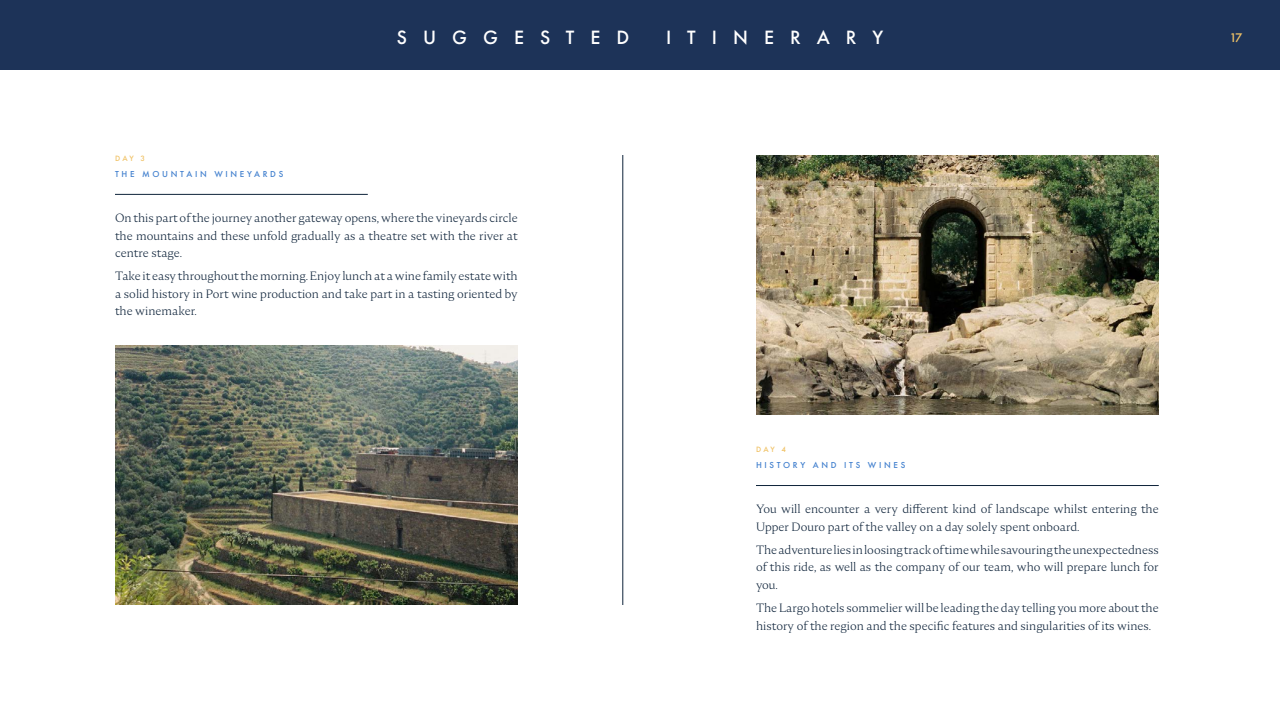
<style>
.page{position:relative;width:1280px;height:720px;background:#fff}
.page>*{position:absolute;margin:0;border:0;box-sizing:border-box;transform-origin:0 0}
.t1{font:500 20px "Futura PT";letter-spacing:.8em;color:#fff}
.t2{font:500 13px "Futura PT";color:#f0c266}
.t3{font:300 12px/17.5px "Nocturne Serif";color:#0e233a;text-align:justify}
.t4{font:500 9px "Futura PT";letter-spacing:.3em;color:#4582cf}
.t5{font:500 8px "Futura PT";letter-spacing:.26em;color:#f0c266}
</style>
<div class="page">
<div style="left:0;top:0;width:1280px;height:70px;background:#1d3358"></div>
<img style="left:115px;top:346px;width:403px;height:259px">
<hr style="left:623px;top:155px;width:1px;height:450px;background:#0e233a">
<img style="left:756px;top:155px;width:403px;height:259px">
<hr style="left:115px;top:194px;width:253px;height:1px;background:#0e233a">
<hr style="left:756px;top:485px;width:403px;height:1px;background:#0e233a">
<p class="t5" style="left:115px;top:154px;width:32px">DAY 3</p>
<p class="t4" style="left:115px;top:168px;width:170px">THE MOUNTAIN WINEYARDS</p>
<h1 class="t1" style="left:597px;top:22px;width:128px">LARGO</h1>
<p class="t2" style="left:1230px;top:30px;width:14px">17</p>
<h1 class="t1" style="left:397px;top:25px;width:234px">SUGGESTED</h1>
<h1 class="t1" style="left:666px;top:25px;width:219px">ITINERARY</h1>
<p class="t3" style="left:115px;top:210px;width:404px">On this part of the journey another gateway opens, where the vineyards circle the mountains and these unfold gradually as a theatre set with the river at centre stage.</p>
<p class="t3" style="left:115px;top:268px;width:404px">Take it easy throughout the morning. Enjoy lunch at a wine family estate with a solid history in Port wine production and take part in a tasting oriented by the winemaker.</p>
<p class="t5" style="left:756px;top:445px;width:32px">DAY 4</p>
<p class="t4" style="left:756px;top:459px;width:151px">HISTORY AND ITS WINES</p>
<p class="t3" style="left:756px;top:501px;width:404px">You will encounter a very different kind of landscape whilst entering the<br>Upper Douro part of the valley on a day solely spent onboard.</p>
<p class="t3" style="left:756px;top:541px;width:404px">The adventure lies in loosing track of time while savouring the unexpectedness of this ride, as well as the company of our team, who will prepare lunch for you.</p>
<p class="t3" style="left:756px;top:600px;width:404px">The Largo hotels sommelier will be leading the day telling you more about the history of the region and the specific features and singularities of its wines.</p>
</div>
